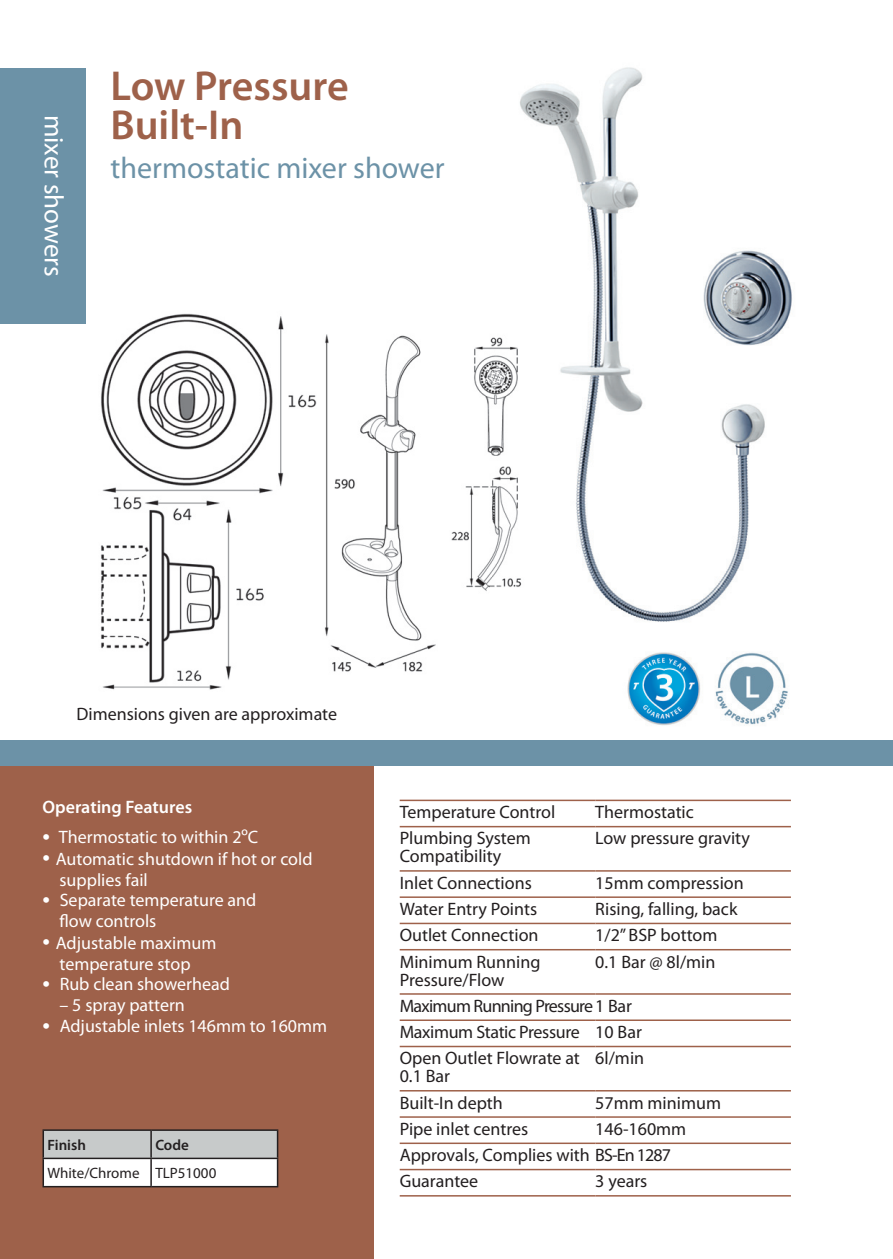
<style>
.page{position:relative;width:893px;height:1259px;background:#fff}
.page>*{position:absolute;margin:0;border:0;box-sizing:border-box;transform-origin:0 0}
.t1{font:600 42px/39px "Myriad Pro";color:#9e614a}
.t2{font:30px "Myriad Pro";color:#6c92a7}
.t3{font:27px "Myriad Pro";color:#fff}
.t4{font:18px/18px "Myriad Pro";color:#231f20}
.t5{font:18px/21px "Myriad Pro";color:#fff}
.t6{font:18px/26.4px "Myriad Pro";letter-spacing:-.02em;color:#231f20}
.t7{font:600 18px "Myriad Pro";color:#fff}
.t8{font:15px "Myriad Pro";color:#231f20}
.t9{font:600 15px "Myriad Pro";color:#231f20}
.s1{font-size:27px}
</style>
<div class="page">
<img style="left:75px;top:67px;width:717px;height:659px">
<div style="left:0;top:765px;width:374px;height:494px;background:#9e614a"></div>
<div style="left:0;top:68px;width:85px;height:255px;background:#6c92a7"></div>
<div style="left:0;top:740px;width:893px;height:25px;background:#6c92a7"></div>
<hr style="left:400px;top:799px;width:195px;height:2px;background:#9e614a">
<hr style="left:595px;top:799px;width:196px;height:2px;background:#9e614a">
<hr style="left:400px;top:826px;width:195px;height:1px;background:#9e614a">
<hr style="left:595px;top:826px;width:196px;height:1px;background:#9e614a">
<hr style="left:400px;top:870px;width:195px;height:1px;background:#9e614a">
<hr style="left:595px;top:870px;width:196px;height:1px;background:#9e614a">
<hr style="left:400px;top:896px;width:195px;height:2px;background:#9e614a">
<hr style="left:595px;top:896px;width:196px;height:2px;background:#9e614a">
<hr style="left:400px;top:922px;width:195px;height:2px;background:#9e614a">
<hr style="left:595px;top:922px;width:196px;height:2px;background:#9e614a">
<hr style="left:400px;top:949px;width:195px;height:1px;background:#9e614a">
<hr style="left:595px;top:949px;width:196px;height:1px;background:#9e614a">
<hr style="left:400px;top:993px;width:195px;height:1px;background:#9e614a">
<hr style="left:595px;top:993px;width:196px;height:1px;background:#9e614a">
<hr style="left:400px;top:1019px;width:195px;height:2px;background:#9e614a">
<hr style="left:595px;top:1019px;width:196px;height:2px;background:#9e614a">
<hr style="left:400px;top:1045px;width:195px;height:2px;background:#9e614a">
<hr style="left:595px;top:1045px;width:196px;height:2px;background:#9e614a">
<hr style="left:400px;top:1090px;width:195px;height:1px;background:#9e614a">
<hr style="left:595px;top:1090px;width:196px;height:1px;background:#9e614a">
<hr style="left:400px;top:1116px;width:195px;height:1px;background:#9e614a">
<hr style="left:595px;top:1116px;width:196px;height:1px;background:#9e614a">
<hr style="left:400px;top:1142px;width:195px;height:2px;background:#9e614a">
<hr style="left:595px;top:1142px;width:196px;height:2px;background:#9e614a">
<hr style="left:400px;top:1168px;width:195px;height:2px;background:#9e614a">
<hr style="left:595px;top:1168px;width:196px;height:2px;background:#9e614a">
<hr style="left:400px;top:1195px;width:195px;height:1px;background:#9e614a">
<hr style="left:595px;top:1195px;width:196px;height:1px;background:#9e614a">
<hr style="left:43px;top:1129px;width:108px;height:2px;background:#231f20">
<hr style="left:151px;top:1129px;width:127px;height:2px;background:#231f20">
<svg style="left:43px;top:1130px;width:235px;height:56px"></svg>
<hr style="left:43px;top:1186px;width:108px;height:1px;background:#231f20">
<hr style="left:151px;top:1186px;width:127px;height:1px;background:#231f20">
<h3 class="t3" style="left:70px;top:115px;width:163px;rotate:90deg">mixer showers</h3>
<h1 class="t1" style="left:111px;top:65px;width:240px">Low Pressure<br>Built-In</h1>
<h2 class="t2" style="left:111px;top:149px;width:336px">thermostatic mixer shower</h2>
<p class="t4" style="left:77px;top:704px;width:262px">Dimensions given are approximate</p>
<p class="t7" style="left:43px;top:795px;width:151px">Operating Features</p>
<p class="t5" style="left:43px;top:826px;width:217px"><span class="s1">•</span> Thermostatic to within 2ºC</p>
<p class="t5" style="left:60px;top:848px;width:255px;text-indent:-17px"><span class="s1">•</span> Automatic shutdown if hot or cold supplies fail</p>
<p class="t5" style="left:60px;top:889px;width:198px;text-indent:-17px"><span class="s1">•</span> Separate temperature and flow controls</p>
<p class="t5" style="left:43px;top:932px;width:175px;text-align:center"><span class="s1">•</span> Adjustable maximum temperature stop</p>
<p class="t5" style="left:43px;top:973px;width:189px"><span class="s1">•</span> Rub clean showerhead</p>
<p class="t5" style="left:60px;top:994px;width:127px">– 5 spray pattern</p>
<p class="t5" style="left:43px;top:1015px;width:286px"><span class="s1">•</span> Adjustable inlets 146mm to 160mm</p>
<p class="t9" style="left:48px;top:1135px;width:40px">Finish</p>
<p class="t9" style="left:155px;top:1135px;width:35px">Code</p>
<p class="t8" style="left:48px;top:1164px;width:170px">White/Chrome TLP51000</p>
<p class="t4" style="left:400px;top:803px;width:157px">Temperature Control</p>
<p class="t4" style="left:595px;top:803px;width:100px">Thermostatic</p>
<p class="t4" style="left:400px;top:829px;width:133px">Plumbing System<br>Compatibility</p>
<p class="t4" style="left:595px;top:829px;width:156px">Low pressure gravity</p>
<p class="t4" style="left:400px;top:873px;width:134px">Inlet Connections</p>
<p class="t4" style="left:595px;top:873px;width:150px">15mm compression</p>
<p class="t4" style="left:400px;top:899px;width:139px">Water Entry Points</p>
<p class="t4" style="left:595px;top:899px;width:144px">Rising, falling, back</p>
<p class="t4" style="left:400px;top:926px;width:140px">Outlet Connection</p>
<p class="t4" style="left:595px;top:926px;width:124px">1/2” BSP bottom</p>
<p class="t4" style="left:400px;top:952px;width:142px">Minimum Running<br>Pressure/Flow</p>
<p class="t4" style="left:595px;top:952px;width:122px">0.1 Bar @ 8l/min</p>
<p class="t6" style="left:400px;top:992px;width:244px">Maximum Running Pressure1 Bar<br>Maximum Static Pressure 10 Bar<br>Open Outlet Flowrate at</p>
<p class="t4" style="left:400px;top:1067px;width:52px">0.1 Bar</p>
<p class="t4" style="left:595px;top:1049px;width:50px">6l/min</p>
<p class="t4" style="left:400px;top:1093px;width:105px">Built-In depth</p>
<p class="t4" style="left:595px;top:1093px;width:127px">57mm minimum</p>
<p class="t4" style="left:400px;top:1119px;width:130px">Pipe inlet centres</p>
<p class="t4" style="left:400px;top:1115px;width:288px;line-height:26.4px;text-indent:196px">146-160mm<br>Approvals, Complies with BS-En 1287<br>Guarantee</p>
<p class="t4" style="left:595px;top:1172px;width:54px">3 years</p>
</div>
